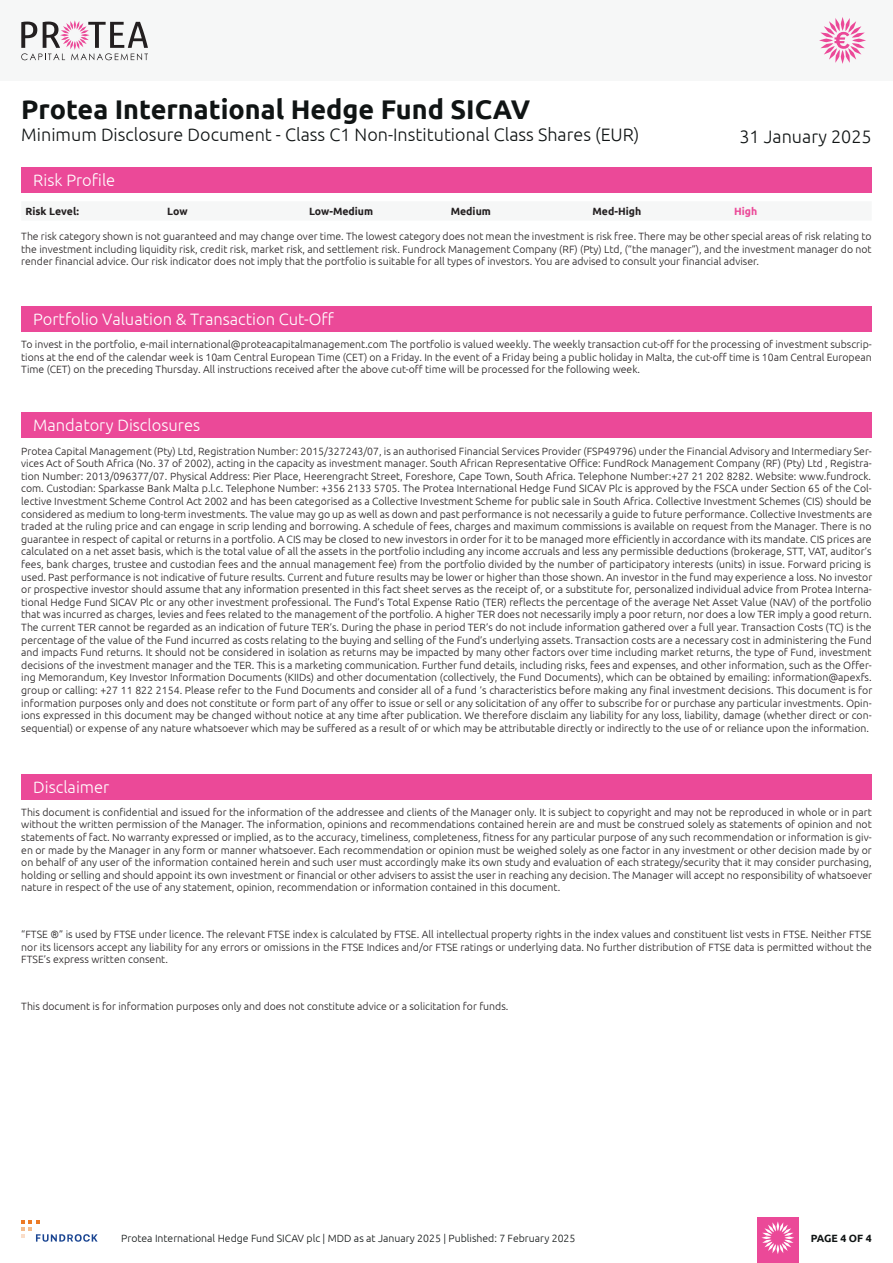
<style>
.page{position:relative;width:893px;height:1263px;background:#fff}
.page>*{position:absolute;margin:0;border:0;box-sizing:border-box;transform-origin:0 0}
.t1{font:700 27px "Ubuntu";color:#101414}
.t2{font:300 18px "Ubuntu";color:#101414}
.t3{font:300 16.5px "Ubuntu";color:#fff}
.t4{font:300 10.5px/12.6px "Ubuntu";color:#231f20;text-align:justify}
.t5{font:300 10.5px "Ubuntu";color:#101414}
.PCM_paragraph{font:700 10.5px "Ubuntu";color:#231f20}
.t6{font:700 10.5px "Ubuntu";letter-spacing:-.01em;color:#101414}
.PCM_paragraph-2{font:700 10.5px "Ubuntu";color:#eb4998}
</style>
<div class="page">
<div style="left:757px;top:1217px;width:42px;height:46px;background:#eb4998"></div>
<svg style="left:761px;top:1221px;width:33px;height:33px"></svg>
<svg style="left:21px;top:1220px;width:77px;height:22px"></svg>
<div style="left:0;top:0;width:893px;height:81px;background:#f6f7f7"></div>
<svg style="left:21px;top:20px;width:127px;height:40px"></svg>
<svg style="left:819px;top:17px;width:47px;height:47px"></svg>
<div style="left:21px;top:168px;width:851px;height:25px;background:#eb4998"></div>
<div style="left:21px;top:306px;width:851px;height:26px;background:#eb4998"></div>
<div style="left:21px;top:412px;width:851px;height:26px;background:#eb4998"></div>
<div style="left:21px;top:774px;width:851px;height:26px;background:#eb4998"></div>
<h1 class="t1" style="left:21px;top:93px;width:510px">Protea International Hedge Fund SICAV</h1>
<h2 class="t2" style="left:21px;top:124px;width:620px">Minimum Disclosure Document - Class C1 Non-Institutional Class Shares (EUR)</h2>
<h2 class="t2" style="left:739px;top:126px;width:134px">31 January 2025</h2>
<p class="t3" style="left:33px;top:170px;width:84px">Risk Profile</p>
<p class="PCM_paragraph" style="left:26px;top:204px;width:55px">Risk Level:</p>
<p class="PCM_paragraph" style="left:167px;top:204px;width:22px">Low</p>
<p class="PCM_paragraph" style="left:309px;top:204px;width:66px">Low-Medium</p>
<p class="PCM_paragraph" style="left:451px;top:204px;width:42px">Medium</p>
<p class="PCM_paragraph" style="left:592px;top:204px;width:50px">Med-High</p>
<p class="PCM_paragraph-2" style="left:734px;top:204px;width:25px">High</p>
<p class="t4" style="left:21px;top:230px;width:852px">The risk category shown is not guaranteed and may change over time. The lowest category does not mean the investment is risk free. There may be other special areas of risk relating to the investment including liquidity risk, credit risk, market risk, and settlement risk. Fundrock Management Company (RF) (Pty) Ltd, (“the manager”), and the investment manager do not render financial advice. Our risk indicator does not imply that the portfolio is suitable for all types of investors. You are advised to consult your financial adviser.</p>
<p class="t3" style="left:33px;top:309px;width:302px">Portfolio Valuation &amp; Transaction Cut-Off</p>
<p class="t4" style="left:21px;top:338px;width:852px">To invest in the portfolio, e-mail international@proteacapitalmanagement.com The portfolio is valued weekly. The weekly transaction cut-off for the processing of investment subscrip&shy;tions at the end of the calendar week is 10am Central European Time (CET) on a Friday. In the event of a Friday being a public holiday in Malta, the cut-off time is 10am Central European Time (CET) on the preceding Thursday. All instructions received after the above cut-off time will be processed for the following week.</p>
<p class="t3" style="left:33px;top:415px;width:168px">Mandatory Disclosures</p>
<p class="t4" style="left:21px;top:444px;width:852px">Protea Capital Management (Pty) Ltd, Registration Number: 2015/327243/07, is an authorised Financial Services Provider (FSP49796) under the Financial Advisory and Intermediary Ser&shy;vices Act of South Africa (No. 37 of 2002), acting in the capacity as investment manager. South African Representative Office: FundRock Management Company (RF) (Pty) Ltd , Registra&shy;tion Number: 2013/096377/07. Physical Address: Pier Place, Heerengracht Street, Foreshore, Cape Town, South Africa. Telephone Number:+27 21 202 8282. Website: www.fundrock. com. Custodian: Sparkasse Bank Malta p.l.c. Telephone Number: +356 2133 5705. The Protea International Hedge Fund SICAV Plc is approved by the FSCA under Section 65 of the Col&shy;lective Investment Scheme Control Act 2002 and has been categorised as a Collective Investment Scheme for public sale in South Africa. Collective Investment Schemes (CIS) should be considered as medium to long-term investments. The value may go up as well as down and past performance is not necessarily a guide to future performance. Collective Investments are traded at the ruling price and can engage in scrip lending and borrowing. A schedule of fees, charges and maximum commissions is available on request from the Manager. There is no guarantee in respect of capital or returns in a portfolio. A CIS may be closed to new investors in order for it to be managed more efficiently in accordance with its mandate. CIS prices are calculated on a net asset basis, which is the total value of all the assets in the portfolio including any income accruals and less any permissible deductions (brokerage, STT, VAT, auditor’s fees, bank charges, trustee and custodian fees and the annual management fee) from the portfolio divided by the number of participatory interests (units) in issue. Forward pricing is used. Past performance is not indicative of future results. Current and future results may be lower or higher than those shown. An investor in the fund may experience a loss. No investor or prospective investor should assume that any information presented in this fact sheet serves as the receipt of, or a substitute for, personalized individual advice from Protea Interna&shy;tional Hedge Fund SICAV Plc or any other investment professional. The Fund’s Total Expense Ratio (TER) reflects the percentage of the average Net Asset Value (NAV) of the portfolio that was incurred as charges, levies and fees related to the management of the portfolio. A higher TER does not necessarily imply a poor return, nor does a low TER imply a good return.<br>The current TER cannot be regarded as an indication of future TER’s. During the phase in period TER’s do not include information gathered over a full year. Transaction Costs (TC) is the percentage of the value of the Fund incurred as costs relating to the buying and selling of the Fund’s underlying assets. Transaction costs are a necessary cost in administering the Fund and impacts Fund returns. It should not be considered in isolation as returns may be impacted by many other factors over time including market returns, the type of Fund, investment decisions of the investment manager and the TER. This is a marketing communication. Further fund details, including risks, fees and expenses, and other information, such as the Offer&shy;ing Memorandum, Key Investor Information Documents (KIIDs) and other documentation (collectively, the Fund Documents), which can be obtained by emailing: information@apexfs. group or calling: +27 11 822 2154. Please refer to the Fund Documents and consider all of a fund ’s characteristics before making any final investment decisions. This document is for information purposes only and does not constitute or form part of any offer to issue or sell or any solicitation of any offer to subscribe for or purchase any particular investments. Opin&shy;ions expressed in this document may be changed without notice at any time after publication. We therefore disclaim any liability for any loss, liability, damage (whether direct or con&shy;sequential) or expense of any nature whatsoever which may be suffered as a result of or which may be attributable directly or indirectly to the use of or reliance upon the information.</p>
<p class="t3" style="left:33px;top:777px;width:78px">Disclaimer</p>
<p class="t4" style="left:21px;top:805px;width:852px">This document is confidential and issued for the information of the addressee and clients of the Manager only. It is subject to copyright and may not be reproduced in whole or in part without the written permission of the Manager. The information, opinions and recommendations contained herein are and must be construed solely as statements of opinion and not statements of fact. No warranty expressed or implied, as to the accuracy, timeliness, completeness, fitness for any particular purpose of any such recommendation or information is giv&shy;en or made by the Manager in any form or manner whatsoever. Each recommendation or opinion must be weighed solely as one factor in any investment or other decision made by or on behalf of any user of the information contained herein and such user must accordingly make its own study and evaluation of each strategy/security that it may consider purchasing, holding or selling and should appoint its own investment or financial or other advisers to assist the user in reaching any decision. The Manager will accept no responsibility of whatsoever nature in respect of the use of any statement, opinion, recommendation or information contained in this document.</p>
<p class="t4" style="left:21px;top:928px;width:852px">“FTSE ®” is used by FTSE under licence. The relevant FTSE index is calculated by FTSE. All intellectual property rights in the index values and constituent list vests in FTSE. Neither FTSE nor its licensors accept any liability for any errors or omissions in the FTSE Indices and/or FTSE ratings or underlying data. No further distribution of FTSE data is permitted without the FTSE’s express written consent.</p>
<p class="t4" style="left:21px;top:999px;width:489px">This document is for information purposes only and does not constitute advice or a solicitation for funds.</p>
<p class="t5" style="left:121px;top:1232px;width:456px">Protea International Hedge Fund SICAV plc | MDD as at January 2025 | Published: 7 February 2025</p>
<p class="t6" style="left:811px;top:1232px;width:62px">PAGE 4 OF 4</p>
</div>
